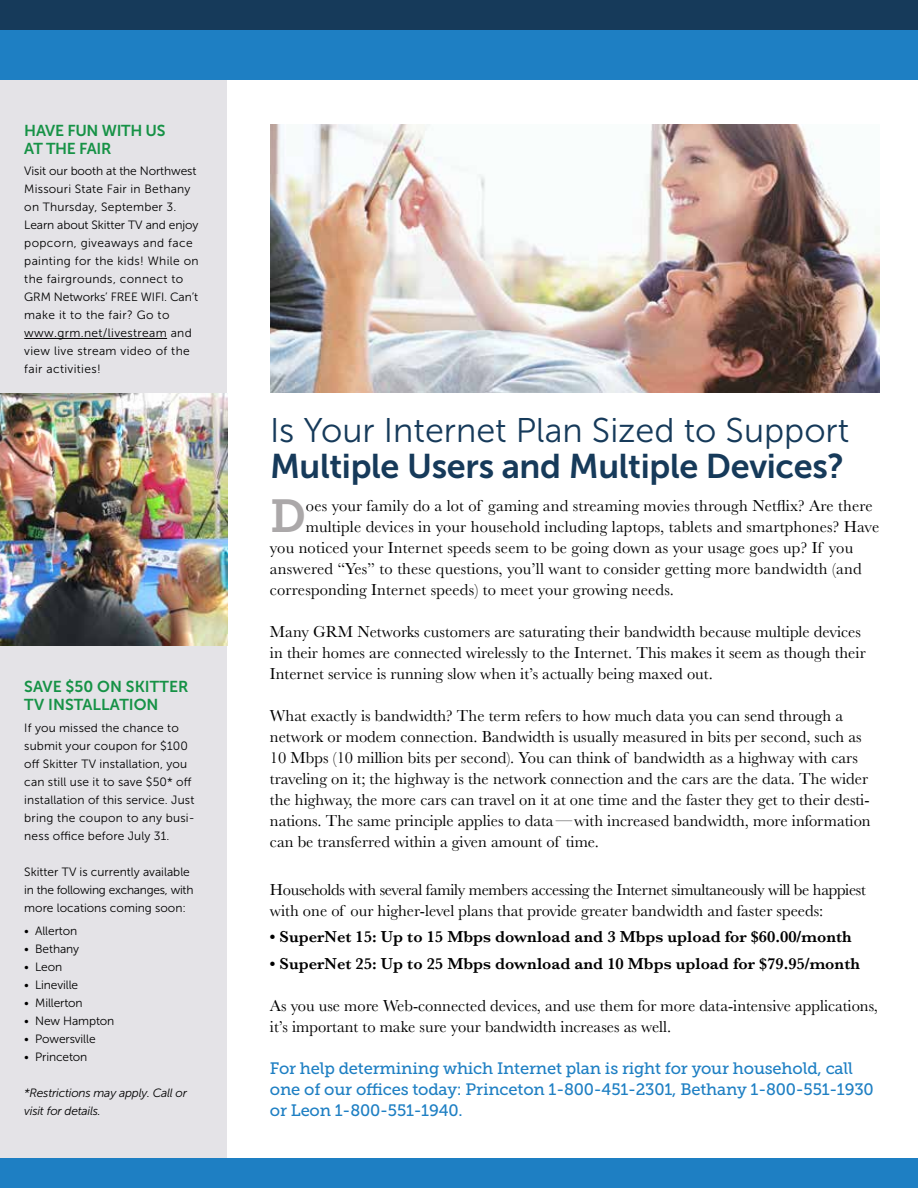
<style>
.page{position:relative;width:918px;height:1188px;background:#fff}
.page>*{position:absolute;margin:0;border:0;box-sizing:border-box;transform-origin:0 0}
.t1{font:46.05px "Museo Slab 700";color:#aba8a9}
.t2{font:34.2px "Museo Sans 300";color:#163a5a}
.t3{font:34.2px "Museo Sans 700";letter-spacing:-.01em;color:#163a5a}
.t4{font:16.5px/21px "Baskerville";color:#000}
.t5{font:16.5px/21px "Baskerville";letter-spacing:-.02em;color:#000}
.t6{font:16.5px/21px "Museo Slab 500";letter-spacing:-.01em;color:#1e7fc3}
.t7{font:600 16.5px "Baskerville";color:#000}
.t8{font:15.75px/18px "Museo Sans 700";color:#169246}
.t9{font:15.75px/18px "Museo Sans 700";letter-spacing:-.02em;color:#169246}
.t10{font:12px/18px "Museo Sans 300";letter-spacing:.03em;color:#000}
.t11{font:12px/18px "Museo Sans 300";letter-spacing:.01em;color:#000}
.t12{font:12px "Museo Sans 300";letter-spacing:-.01em;color:#000}
.t13{font:italic 12px/18px "Museo Sans 300";letter-spacing:-.02em;color:#000}
</style>
<div class="page">
<div style="left:0;top:77px;width:227px;height:1086px;background:#e4e3e7"></div>
<div style="left:0;top:0;width:918px;height:30px;background:#163a5a"></div>
<div style="left:0;top:1158px;width:918px;height:30px;background:#1e7fc3"></div>
<div style="left:0;top:30px;width:918px;height:50px;background:#1e7fc3"></div>
<img style="left:270px;top:124px;width:610px;height:268px">
<hr style="left:24px;top:338px;width:143px;height:1px;background:#000">
<img style="left:0;top:394px;width:227px;height:251px">
<p class="t9" style="left:24px;top:122px;width:143px">HAVE FUN WITH US<br>AT THE FAIR</p>
<p class="t10" style="left:24px;top:162px;width:176px">Visit our booth at the Northwest<br>Missouri State Fair in Bethany on Thursday, September 3.<br>Learn about Skitter TV and enjoy popcorn, giveaways and face painting for the kids! While on the fairgrounds, connect to<br>GRM Networks’ FREE WIFI. Can’t make it to the fair? Go to www.grm.net/livestream and view live stream video of the fair activities!</p>
<p class="t8" style="left:24px;top:678px;width:166px">SAVE $50 ON SKITTER<br>TV INSTALLATION</p>
<p class="t11" style="left:24px;top:719px;width:172px">If you missed the chance to submit your coupon for $100 off Skitter TV installation, you can still use it to save $50* off installation of this service. Just bring the coupon to any busi&shy;ness office before July 31.</p>
<p class="t11" style="left:24px;top:863px;width:171px">Skitter TV is currently available in the following exchanges, with more locations coming soon:</p>
<p class="t12" style="left:24px;top:925px;width:54px">• Allerton</p>
<p class="t12" style="left:24px;top:943px;width:56px">• Bethany</p>
<p class="t11" style="left:24px;top:958px;width:39px">• Leon</p>
<p class="t12" style="left:24px;top:979px;width:55px">• Lineville</p>
<p class="t12" style="left:24px;top:997px;width:60px">• Millerton</p>
<p class="t12" style="left:24px;top:1015px;width:92px">• New Hampton</p>
<p class="t12" style="left:24px;top:1033px;width:73px">• Powersville</p>
<p class="t12" style="left:24px;top:1051px;width:65px">• Princeton</p>
<p class="t13" style="left:24px;top:1084px;width:164px">*Restrictions may apply. Call or visit for details.</p>
<h2 class="t2" style="left:270px;top:412px;width:581px">Is Your Internet Plan Sized to Support</h2>
<h2 class="t3" style="left:270px;top:447px;width:576px">Multiple Users and Multiple Devices?</h2>
<h1 class="t1" style="left:270px;top:490px;width:37px">D</h1>
<p class="t4" style="left:306px;top:496px;width:568px">oes your family do a lot of gaming and streaming movies through Netflix? Are there</p>
<p class="t4" style="left:306px;top:517px;width:575px">multiple devices in your household including laptops, tablets and smartphones? Have</p>
<p class="t4" style="left:270px;top:538px;width:585px">you noticed your Internet speeds seem to be going down as your usage goes up? If you</p>
<p class="t4" style="left:270px;top:559px;width:593px">answered “Yes” to these questions, you’ll want to consider getting more bandwidth (and</p>
<p class="t4" style="left:270px;top:580px;width:405px">corresponding Internet speeds) to meet your growing needs.</p>
<p class="t4" style="left:270px;top:622px;width:597px">Many GRM Networks customers are saturating their bandwidth because multiple devices in their homes are connected wirelessly to the Internet. This makes it seem as though their<br>Internet service is running slow when it’s actually being maxed out.</p>
<p class="t4" style="left:270px;top:706px;width:602px">What exactly is bandwidth? The term refers to how much data you can send through a network or modem connection. Bandwidth is usually measured in bits per second, such as 10 Mbps (10 million bits per second). You can think of bandwidth as a highway with cars traveling on it; the highway is the network connection and the cars are the data. The wider the highway, the more cars can travel on it at one time and the faster they get to their desti&shy;nations. The same principle applies to data—with increased bandwidth, more information can be transferred within a given amount of time.</p>
<p class="t5" style="left:270px;top:879px;width:597px">Households with several family members accessing the Internet simultaneously will be happiest with one of our higher-level plans that provide greater bandwidth and faster speeds:</p>
<p class="t7" style="left:270px;top:925px;width:583px">• SuperNet 15: Up to 15 Mbps download and 3 Mbps upload for $60.00/month</p>
<p class="t7" style="left:270px;top:952px;width:592px">• SuperNet 25: Up to 25 Mbps download and 10 Mbps upload for $79.95/month</p>
<p class="t4" style="left:270px;top:995px;width:610px">As you use more Web-connected devices, and use them for more data-intensive applications, it’s important to make sure your bandwidth increases as well.</p>
<p class="t6" style="left:270px;top:1058px;width:605px">For help determining which Internet plan is right for your household, call one of our offices today: Princeton 1-800-451-2301, Bethany 1-800-551-1930 or Leon 1-800-551-1940.</p>
</div>
